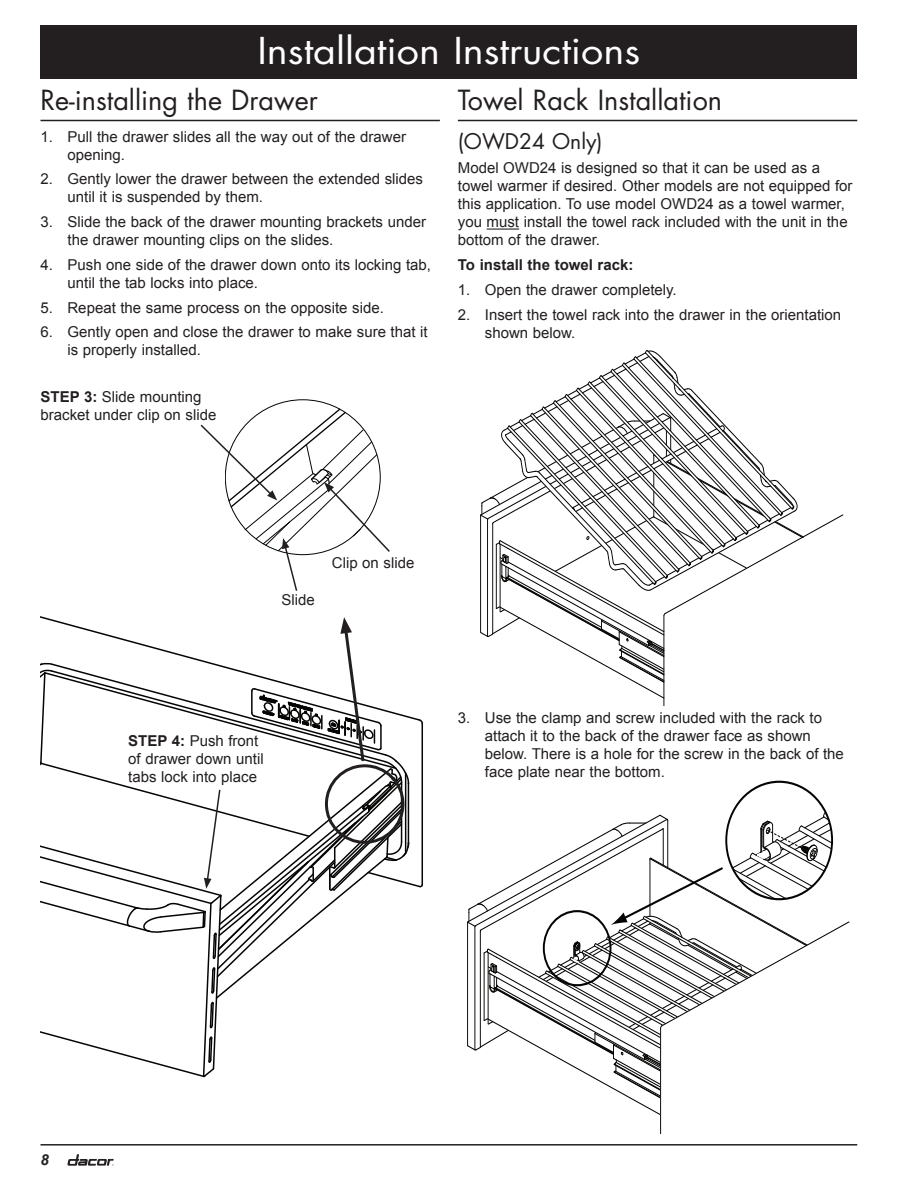
<style>
.page{position:relative;width:918px;height:1188px;background:#fff}
.page>*{position:absolute;margin:0;border:0;box-sizing:border-box;transform-origin:0 0}
.t1{font:36px "Futura Std";color:#fff;scale:1.1 1}
.t2{font:27px "Futura Std";color:#231f20}
.t3{font:21px "Futura Std";color:#231f20}
.t4{font:15px/18px "Arial";color:#231f20}
.t5{font:700 15px "Arial";color:#231f20}
.t6{font:italic 700 15px "Arial";color:#231f20}
.s1{font-weight:700}
</style>
<div class="page">
<svg style="left:68px;top:1154px;width:46px;height:12px"></svg>
<hr style="left:40px;top:1144px;width:817px;height:2px;background:#231f20">
<div style="left:40px;top:25px;width:817px;height:54px;background:#231f20"></div>
<hr style="left:40px;top:120px;width:400px;height:1px;background:#231f20">
<svg style="left:200px;top:407px;width:190px;height:184px"></svg>
<svg style="left:40px;top:616px;width:383px;height:461px"></svg>
<hr style="left:458px;top:120px;width:399px;height:1px;background:#231f20">
<hr style="left:487px;top:229px;width:32px;height:1px;background:#231f20">
<hr style="left:663px;top:616px;width:1px;height:89px;background:#040503">
<svg style="left:480px;top:350px;width:364px;height:349px"></svg>
<hr style="left:660px;top:1028px;width:1px;height:106px;background:#040503">
<svg style="left:467px;top:812px;width:383px;height:304px"></svg>
<h1 class="t1" style="left:258px;top:28px;width:349px">Installation Instructions</h1>
<h2 class="t2" style="left:40px;top:83px;width:279px">Re-installing the Drawer</h2>
<p class="t4" style="left:68px;top:127px;width:340px;text-indent:-27px">1. Pull the drawer slides all the way out of the drawer opening.</p>
<p class="t4" style="left:68px;top:170px;width:357px;text-indent:-27px">2. Gently lower the drawer between the extended slides until it is suspended by them.</p>
<p class="t4" style="left:68px;top:213px;width:360px;text-indent:-27px">3. Slide the back of the drawer mounting brackets under the drawer mounting clips on the slides.</p>
<p class="t4" style="left:68px;top:256px;width:365px;text-indent:-27px">4. Push one side of the drawer down onto its locking tab, until the tab locks into place.</p>
<p class="t4" style="left:40px;top:298px;width:345px">5. Repeat the same process on the opposite side.</p>
<p class="t4" style="left:68px;top:323px;width:362px;text-indent:-27px">6. Gently open and close the drawer to make sure that it is properly installed.</p>
<p class="t4" style="left:40px;top:388px;width:177px"><span class="s1">STEP 3:</span> Slide mounting bracket under clip on slide</p>
<h2 class="t2" style="left:458px;top:83px;width:266px">Towel Rack Installation</h2>
<h3 class="t3" style="left:458px;top:128px;width:146px">(OWD24 Only)</h3>
<p class="t4" style="left:458px;top:159px;width:396px">Model OWD24 is designed so that it can be used as a towel warmer if desired. Other models are not equipped for this application. To use model OWD24 as a towel warmer, you must install the towel rack included with the unit in the bottom of the drawer.</p>
<p class="t5" style="left:458px;top:255px;width:177px">To install the towel rack:</p>
<p class="t4" style="left:458px;top:281px;width:220px">1. Open the drawer completely.</p>
<p class="t4" style="left:485px;top:306px;width:358px;text-indent:-27px">2. Insert the towel rack into the drawer in the orientation shown below.</p>
<p class="t4" style="left:281px;top:591px;width:35px">Slide</p>
<p class="t4" style="left:332px;top:554px;width:84px">Clip on slide</p>
<p class="t4" style="left:128px;top:732px;width:137px"><span class="s1">STEP 4:</span> Push front of drawer down until tabs lock into place</p>
<p class="t4" style="left:485px;top:709px;width:361px;text-indent:-27px">3. Use the clamp and screw included with the rack to attach it to the back of the drawer face as shown below. There is a hole for the screw in the back of the face plate near the bottom.</p>
<p class="t6" style="left:40px;top:1150px;width:10px">8</p>
</div>
